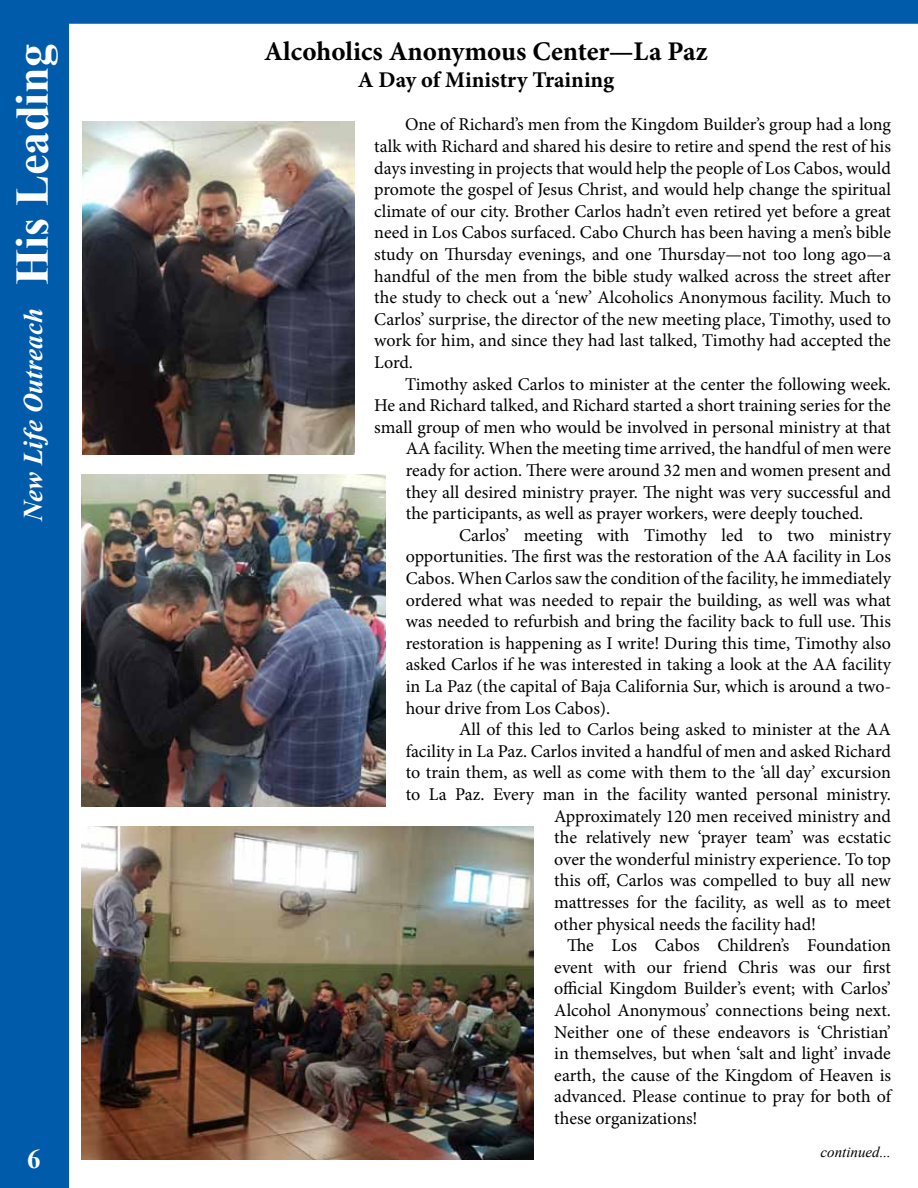
<style>
.page{position:relative;width:918px;height:1188px;background:#fff}
.page>*{position:absolute;margin:0;border:0;box-sizing:border-box;transform-origin:0 0}
.t1{font:700 46.5px "Times New Roman";color:#fff}
.t2{font:700 27px "Minion Pro";color:#000}
.t3{font:italic 700 27px "Times New Roman";color:#fff}
.t4{font:700 27px "Times New Roman";color:#fff}
.t5{font:700 22.5px "Minion Pro";color:#000}
.t6{font:18px/21.6px "Minion Pro";color:#000;text-align:justify}
.t7{font:italic 15px "Times New Roman";color:#000}
</style>
<div class="page">
<div style="left:1px;top:1px;width:67px;height:1186px;background:#005baa"></div>
<div style="left:0;top:0;width:69px;height:1188px;border:2px solid #005baa"></div>
<div style="left:1px;top:1px;width:916px;height:22px;background:#005baa"></div>
<div style="left:0;top:0;width:918px;height:24px;border:2px solid #005baa"></div>
<img style="left:81px;top:474px;width:305px;height:333px">
<img style="left:82px;top:121px;width:272px;height:333px">
<img style="left:81px;top:826px;width:453px;height:333px">
<h1 class="t1" style="left:-1px;top:285px;width:243px;rotate:-90deg">His Leading</h1>
<h2 class="t3" style="left:14px;top:521px;width:214px;rotate:-90deg">New Life Outreach</h2>
<h2 class="t2" style="left:264px;top:32px;width:445px">Alcoholics Anonymous Center—La Paz</h2>
<p class="t5" style="left:358px;top:64px;width:258px">A Day of Ministry Training</p>
<p class="t6" style="left:374px;top:114px;width:518px;text-indent:31px">One of Richard’s men from the Kingdom Builder’s group had a long talk with Richard and shared his desire to retire and spend the rest of his days investing in projects that would help the people of Los Cabos, would promote the gospel of Jesus Christ, and would help change the spiritual climate of our city. Brother Carlos hadn’t even retired yet before a great need in Los Cabos surfaced. Cabo Church has been having a men’s bible study on Thursday evenings, and one Thursday—not too long ago—a handful of the men from the bible study walked across the street after the study to check out a ‘new’ Alcoholics Anonymous facility. Much to Carlos’ surprise, the director of the new meeting place, Timothy, used to work for him, and since they had last talked, Timothy had accepted the Lord.</p>
<p class="t6" style="left:405px;top:373px;width:488px">Timothy asked Carlos to minister at the center the following week.</p>
<p class="t6" style="left:374px;top:395px;width:518px">He and Richard talked, and Richard started a short training series for the</p>
<p class="t6" style="left:374px;top:416px;width:518px">small group of men who would be involved in personal ministry at that</p>
<p class="t6" style="left:406px;top:438px;width:487px">AA facility. When the meeting time arrived, the handful of men were</p>
<p class="t6" style="left:406px;top:459px;width:487px">ready for action. There were around 32 men and women present and</p>
<p class="t6" style="left:406px;top:481px;width:487px">they all desired ministry prayer. The night was very successful and</p>
<p class="t6" style="left:406px;top:503px;width:459px">the participants, as well as prayer workers, were deeply touched.</p>
<p class="t6" style="left:459px;top:524px;width:433px">Carlos’ meeting with Timothy led to two ministry</p>
<p class="t6" style="left:406px;top:546px;width:487px">opportunities. The first was the restoration of the AA facility in Los</p>
<p class="t6" style="left:406px;top:567px;width:487px">Cabos. When Carlos saw the condition of the facility, he immediately</p>
<p class="t6" style="left:406px;top:589px;width:487px">ordered what was needed to repair the building, as well was what</p>
<p class="t6" style="left:406px;top:611px;width:487px">was needed to refurbish and bring the facility back to full use. This</p>
<p class="t6" style="left:406px;top:632px;width:487px">restoration is happening as I write! During this time, Timothy also</p>
<p class="t6" style="left:406px;top:654px;width:487px">asked Carlos if he was interested in taking a look at the AA facility</p>
<p class="t6" style="left:406px;top:675px;width:487px">in La Paz (the capital of Baja California Sur, which is around a two-</p>
<p class="t6" style="left:406px;top:697px;width:206px">hour drive from Los Cabos).</p>
<p class="t6" style="left:459px;top:719px;width:433px">All of this led to Carlos being asked to minister at the AA</p>
<p class="t6" style="left:406px;top:740px;width:487px">facility in La Paz. Carlos invited a handful of men and asked Richard</p>
<p class="t6" style="left:406px;top:762px;width:487px">to train them, as well as come with them to the ‘all day’ excursion</p>
<p class="t6" style="left:406px;top:783px;width:487px">to La Paz. Every man in the facility wanted personal ministry.</p>
<p class="t6" style="left:554px;top:805px;width:338px">Approximately 120 men received ministry and</p>
<p class="t6" style="left:554px;top:827px;width:338px">the relatively new ‘prayer team’ was ecstatic</p>
<p class="t6" style="left:554px;top:848px;width:338px">over the wonderful ministry experience. To top</p>
<p class="t6" style="left:554px;top:870px;width:338px">this off, Carlos was compelled to buy all new</p>
<p class="t6" style="left:554px;top:891px;width:338px">mattresses for the facility, as well as to meet</p>
<p class="t6" style="left:554px;top:913px;width:264px">other physical needs the facility had!</p>
<p class="t6" style="left:567px;top:935px;width:326px">The Los Cabos Children’s Foundation</p>
<p class="t6" style="left:554px;top:956px;width:338px">event with our friend Chris was our first</p>
<p class="t6" style="left:554px;top:978px;width:338px">official Kingdom Builder’s event; with Carlos’</p>
<p class="t6" style="left:554px;top:999px;width:338px">Alcohol Anonymous’ connections being next.</p>
<p class="t6" style="left:554px;top:1021px;width:338px">Neither one of these endeavors is ‘Christian’</p>
<p class="t6" style="left:554px;top:1043px;width:338px">in themselves, but when ‘salt and light’ invade</p>
<p class="t6" style="left:554px;top:1064px;width:338px">earth, the cause of the Kingdom of Heaven is</p>
<p class="t6" style="left:554px;top:1086px;width:338px">advanced. Please continue to pray for both of</p>
<p class="t6" style="left:554px;top:1107px;width:145px">these organizations!</p>
<h2 class="t4" style="left:27px;top:1139px;width:15px">6</h2>
<p class="t7" style="left:821px;top:1141px;width:72px">continued...</p>
</div>
